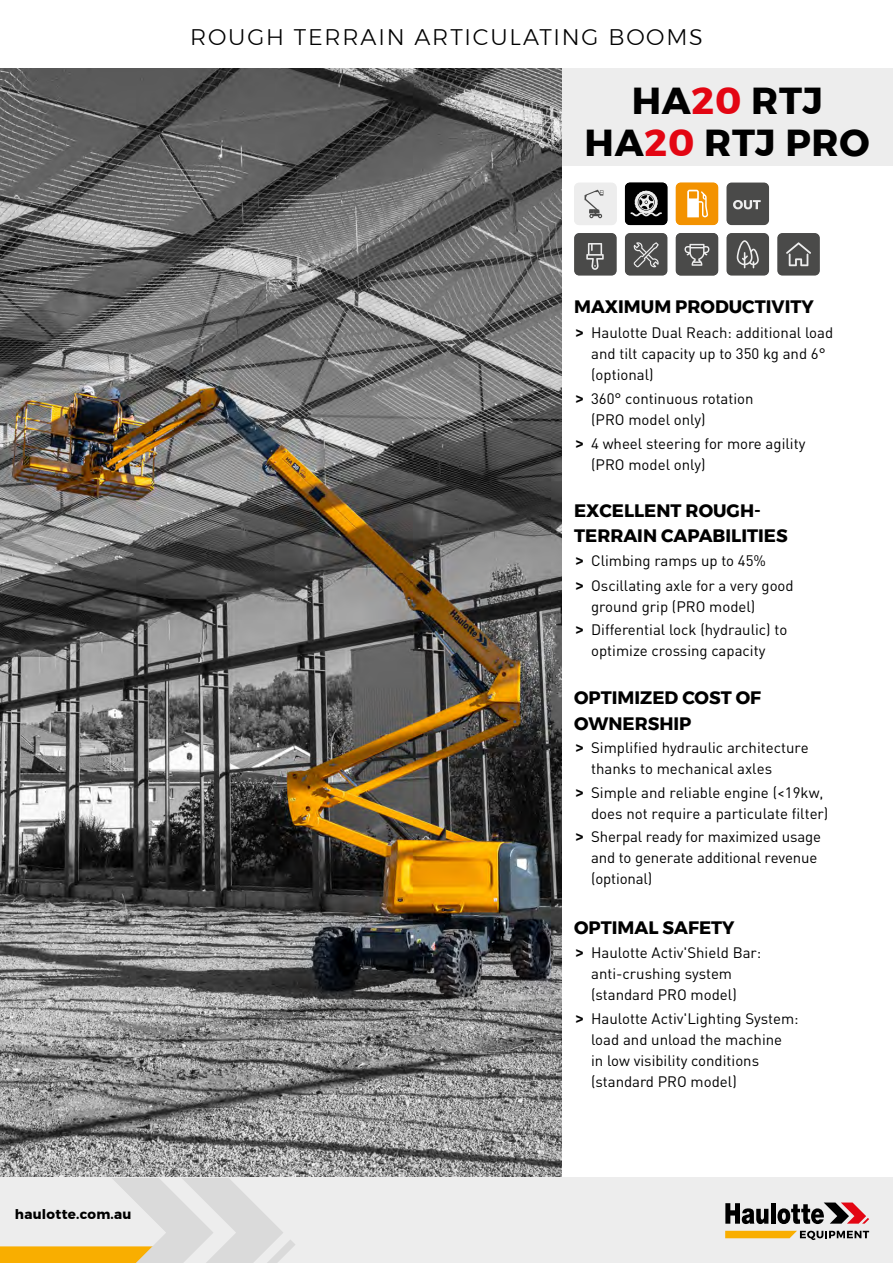
<style>
.page{position:relative;width:893px;height:1263px;background:#fff}
.page>*{position:absolute;margin:0;border:0;box-sizing:border-box;transform-origin:0 0}
.t1{font:700 37.5px/41.8px "Montserrat";letter-spacing:.02em;color:#000;text-align:center}
.t2{font:300 22.5px "Montserrat";letter-spacing:.08em;color:#000}
.t3{font:700 18px/25.5px "Montserrat";color:#000}
.t4{font:15px/21px "DIN Pro";color:#000}
.t5{font:700 13.5px "Montserrat";letter-spacing:.02em;color:#000}
.s1{color:#e30613}
.s2{font-family:"Montserrat";font-weight:700}
</style>
<div class="page">
<div style="left:556px;top:68px;width:337px;height:97px;background:#ededed"></div>
<img style="left:0;top:68px;width:561px;height:1110px">
<div style="left:0;top:1178px;width:893px;height:85px;background:#ededed"></div>
<svg style="left:725px;top:1203px;width:43px;height:21px"></svg>
<hr style="left:771px;top:1203px;width:4px;height:21px;background:#000">
<svg style="left:777px;top:1202px;width:92px;height:22px"></svg>
<svg style="left:725px;top:1231px;width:144px;height:9px"></svg>
<svg style="left:0;top:1178px;width:295px;height:85px"></svg>
<svg style="left:676px;top:233px;width:42px;height:43px;background:#5c5c5b"></svg>
<div style="left:625px;top:233px;width:42px;height:43px;background:#929291;border-radius:5px"></div>
<svg style="left:625px;top:233px;width:42px;height:42px;background:#5b5b5a"></svg>
<svg style="left:574px;top:233px;width:43px;height:43px"></svg>
<svg style="left:574px;top:233px;width:42px;height:42px;background:#5a5a59"></svg>
<svg style="left:726px;top:233px;width:43px;height:43px"></svg>
<svg style="left:727px;top:233px;width:42px;height:42px;background:#5b5b5a"></svg>
<div style="left:726px;top:183px;width:43px;height:42px;background:#a6a6a5;border-radius:5px"></div>
<svg style="left:727px;top:183px;width:42px;height:42px;background:#575756"></svg>
<svg style="left:676px;top:183px;width:42px;height:42px;background:#f5a732"></svg>
<svg style="left:625px;top:183px;width:42px;height:42px;background:#333"></svg>
<svg style="left:574px;top:183px;width:43px;height:42px;background:#e0e0e0"></svg>
<svg style="left:777px;top:233px;width:43px;height:43px"></svg>
<svg style="left:778px;top:233px;width:41px;height:42px;background:#595958"></svg>
<p class="t5" style="left:15px;top:1203px;width:118px">haulotte.com.au</p>
<h2 class="t2" style="left:190px;top:20px;width:514px">ROUGH TERRAIN ARTICULATING BOOMS</h2>
<h1 class="t1" style="left:585px;top:80px;width:286px">HA<span class="s1">20</span> RTJ<br>HA<span class="s1">20</span> RTJ PRO</h1>
<p class="t3" style="left:574px;top:294px;width:241px">MAXIMUM PRODUCTIVITY</p>
<p class="t4" style="left:591px;top:321px;width:244px;text-indent:-15px"><span class="s2">&gt;</span> Haulotte Dual Reach: additional load and tilt capacity up to 350 kg and 6° (optional)</p>
<p class="t4" style="left:591px;top:387px;width:164px;text-indent:-15px"><span class="s2">&gt;</span> 360° continuous rotation (PRO model only)</p>
<p class="t4" style="left:591px;top:432px;width:216px;text-indent:-15px"><span class="s2">&gt;</span> 4 wheel steering for more agility (PRO model only)</p>
<p class="t3" style="left:574px;top:498px;width:215px">EXCELLENT ROUGH-<br>TERRAIN CAPABILITIES</p>
<p class="t4" style="left:591px;top:575px;width:204px;text-indent:-15px"><span class="s2">&gt;</span> Oscillating axle for a very good ground grip (PRO model)</p>
<p class="t4" style="left:576px;top:550px;width:192px"><span class="s2">&gt;</span> Climbing ramps up to 45%</p>
<p class="t4" style="left:576px;top:619px;width:213px;text-align:center"><span class="s2">&gt;</span> Differential lock (hydraulic) to optimize crossing capacity</p>
<p class="t3" style="left:574px;top:685px;width:189px">OPTIMIZED COST OF<br>OWNERSHIP</p>
<p class="t4" style="left:591px;top:737px;width:219px;text-indent:-15px"><span class="s2">&gt;</span> Simplified hydraulic architecture thanks to mechanical axles</p>
<p class="t4" style="left:591px;top:781px;width:239px;text-indent:-15px"><span class="s2">&gt;</span> Simple and reliable engine (&lt;19kw, does not require a particulate filter)</p>
<p class="t4" style="left:591px;top:826px;width:232px;text-indent:-15px"><span class="s2">&gt;</span> Sherpal ready for maximized usage and to generate additional revenue (optional)</p>
<p class="t3" style="left:574px;top:914px;width:162px">OPTIMAL SAFETY</p>
<p class="t4" style="left:591px;top:941px;width:172px;text-indent:-15px"><span class="s2">&gt;</span> Haulotte Activ'Shield Bar: anti-crushing system (standard PRO model)</p>
<p class="t4" style="left:591px;top:1007px;width:209px;text-indent:-15px"><span class="s2">&gt;</span> Haulotte Activ'Lighting System: load and unload the machine<br>in low visibility conditions (standard PRO model)</p>
</div>
